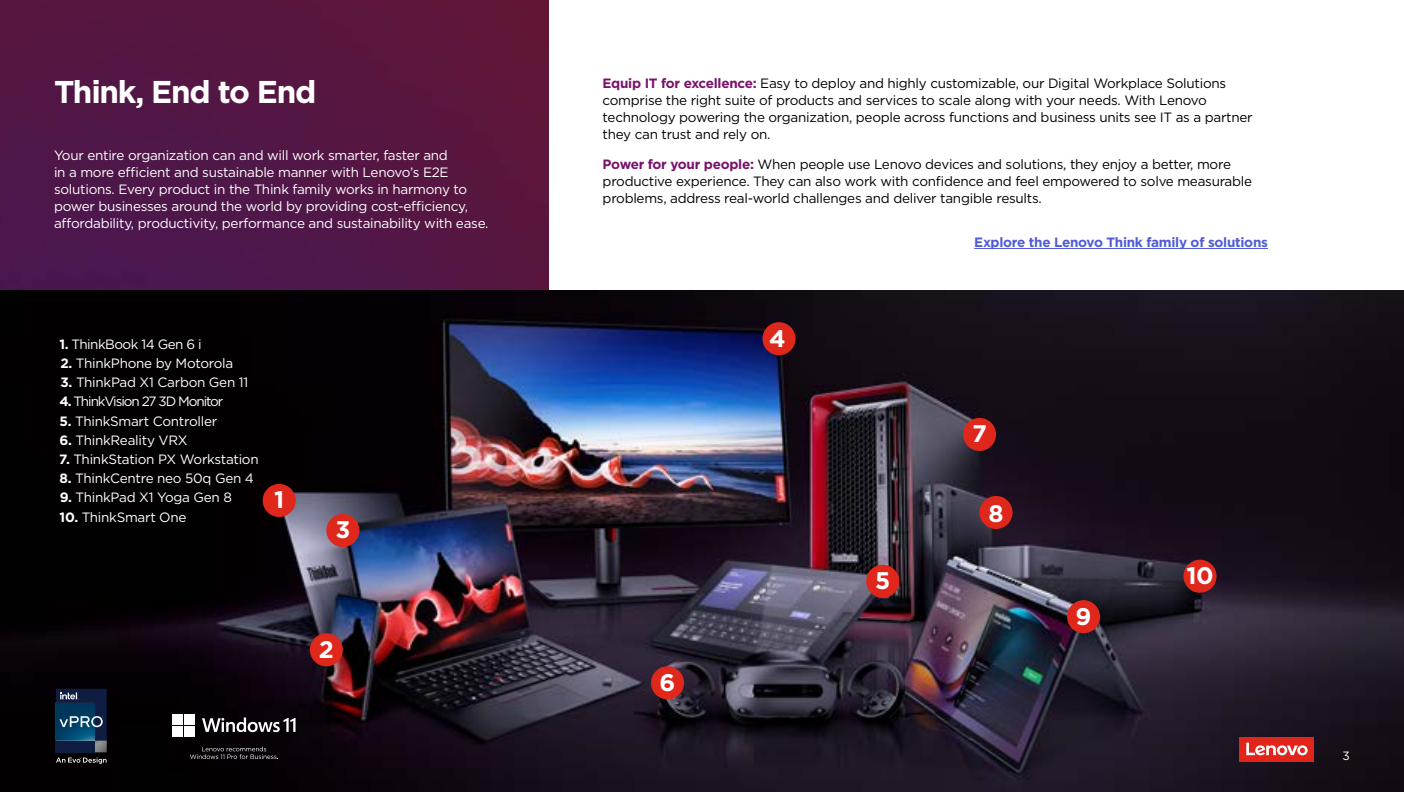
<style>
.page{position:relative;width:1404px;height:792px;background:#fff}
.page>*{position:absolute;margin:0;border:0;box-sizing:border-box;transform-origin:0 0}
.t1{font:700 31.5px "Gotham";letter-spacing:-.04em;color:#fff}
.t2{font:700 24px "Gotham";color:#fff}
.t3{font:13.5px/16.8px "Gotham";letter-spacing:-.02em;color:#000}
.t4{font:13.5px/16.8px "Gotham";letter-spacing:-.02em;color:#fff}
.t5{font:700 13.5px "Gotham";letter-spacing:-.02em;color:#4f5cd6}
.t6{font:13.5px "Gotham";letter-spacing:-.08em;color:#fff}
.t7{font:13.5px "Gotham";letter-spacing:-.04em;color:#fff}
.t8{font:12px "Gotham";color:#fff}
.s1{font-weight:700}
.s2{font-weight:700;color:#7a126b}
</style>
<div class="page">
<img style="left:0;top:0;width:549px;height:290px">
<img style="left:0;top:290px;width:1404px;height:502px">
<hr style="left:974px;top:248px;width:294px;height:1px;background:#4f5cd6">
<div style="left:263px;top:484px;width:33px;height:33px;background:#df271c;border-radius:50%"></div>
<div style="left:310px;top:633px;width:33px;height:33px;background:#df271c;border-radius:50%"></div>
<div style="left:326px;top:514px;width:33px;height:33px;background:#df271c;border-radius:50%"></div>
<div style="left:762px;top:322px;width:34px;height:33px;background:#df271c;border-radius:50%"></div>
<div style="left:866px;top:564px;width:33px;height:34px;background:#df271c;border-radius:50%"></div>
<div style="left:651px;top:666px;width:33px;height:33px;background:#df271c;border-radius:50%"></div>
<div style="left:963px;top:418px;width:33px;height:33px;background:#df271c;border-radius:50%"></div>
<div style="left:980px;top:496px;width:33px;height:33px;background:#df271c;border-radius:50%"></div>
<div style="left:1067px;top:600px;width:33px;height:33px;background:#df271c;border-radius:50%"></div>
<div style="left:1184px;top:559px;width:33px;height:34px;background:#df271c;border-radius:50%"></div>
<div style="left:1239px;top:737px;width:75px;height:25px;background:#e1251b"></div>
<svg style="left:1246px;top:742px;width:62px;height:13px"></svg>
<div style="left:173px;top:713px;width:10px;height:11px;background:#fff"></div>
<div style="left:184px;top:713px;width:11px;height:11px;background:#fff"></div>
<div style="left:173px;top:725px;width:10px;height:11px;background:#fff"></div>
<div style="left:184px;top:725px;width:11px;height:11px;background:#fff"></div>
<svg style="left:202px;top:717px;width:94px;height:15px"></svg>
<svg style="left:190px;top:746px;width:88px;height:13px"></svg>
<svg style="left:56px;top:689px;width:51px;height:75px;background:#213d59"></svg>
<h1 class="t1" style="left:54px;top:71px;width:264px">Think, End to End</h1>
<p class="t4" style="left:54px;top:147px;width:436px">Your entire organization can and will work smarter, faster and<br>in a more efficient and sustainable manner with Lenovo’s E2E solutions. Every product in the Think family works in harmony to power businesses around the world by providing cost-efficiency, affordability, productivity, performance and sustainability with ease.</p>
<p class="t7" style="left:60px;top:335px;width:144px"><span class="s1">1.</span> ThinkBook 14 Gen 6 i</p>
<p class="t4" style="left:60px;top:354px;width:174px"><span class="s1">2.</span> ThinkPhone by Motorola</p>
<p class="t4" style="left:61px;top:373px;width:189px"><span class="s1">3.</span> ThinkPad X1 Carbon Gen 11</p>
<p class="t6" style="left:60px;top:393px;width:165px"><span class="s1">4.</span> ThinkVision 27 3D Monitor</p>
<p class="t4" style="left:60px;top:412px;width:159px"><span class="s1">5.</span> ThinkSmart Controller</p>
<p class="t4" style="left:60px;top:431px;width:130px"><span class="s1">6.</span> ThinkReality VRX</p>
<p class="t4" style="left:59px;top:450px;width:201px"><span class="s1">7.</span> ThinkStation PX Workstation</p>
<p class="t4" style="left:60px;top:469px;width:196px"><span class="s1">8.</span> ThinkCentre neo 50q Gen 4</p>
<p class="t4" style="left:60px;top:489px;width:174px"><span class="s1">9.</span> ThinkPad X1 Yoga Gen 8</p>
<p class="t4" style="left:60px;top:508px;width:128px"><span class="s1">10.</span> ThinkSmart One</p>
<h2 class="t2" style="left:274px;top:484px;width:12px">1</h2>
<h2 class="t2" style="left:335px;top:514px;width:16px">3</h2>
<h2 class="t2" style="left:319px;top:633px;width:16px">2</h2>
<p class="t3" style="left:603px;top:75px;width:652px"><span class="s2">Equip IT for excellence:</span> Easy to deploy and highly customizable, our Digital Workplace Solutions comprise the right suite of products and services to scale along with your needs. With Lenovo technology powering the organization, people across functions and business units see IT as a partner they can trust and rely on.</p>
<p class="t3" style="left:603px;top:156px;width:651px"><span class="s2">Power for your people:</span> When people use Lenovo devices and solutions, they enjoy a better, more productive experience. They can also work with confidence and feel empowered to solve measurable problems, address real-world challenges and deliver tangible results.</p>
<p class="t5" style="left:974px;top:233px;width:295px">Explore the Lenovo Think family of solutions</p>
<h2 class="t2" style="left:660px;top:666px;width:17px">6</h2>
<h2 class="t2" style="left:769px;top:322px;width:18px">4</h2>
<h2 class="t2" style="left:875px;top:564px;width:17px">5</h2>
<h2 class="t2" style="left:972px;top:418px;width:16px">7</h2>
<h2 class="t2" style="left:989px;top:497px;width:17px">8</h2>
<h2 class="t2" style="left:1076px;top:600px;width:17px">9</h2>
<h2 class="t2" style="left:1186px;top:559px;width:29px">10</h2>
<p class="t8" style="left:1343px;top:748px;width:9px">3</p>
</div>
